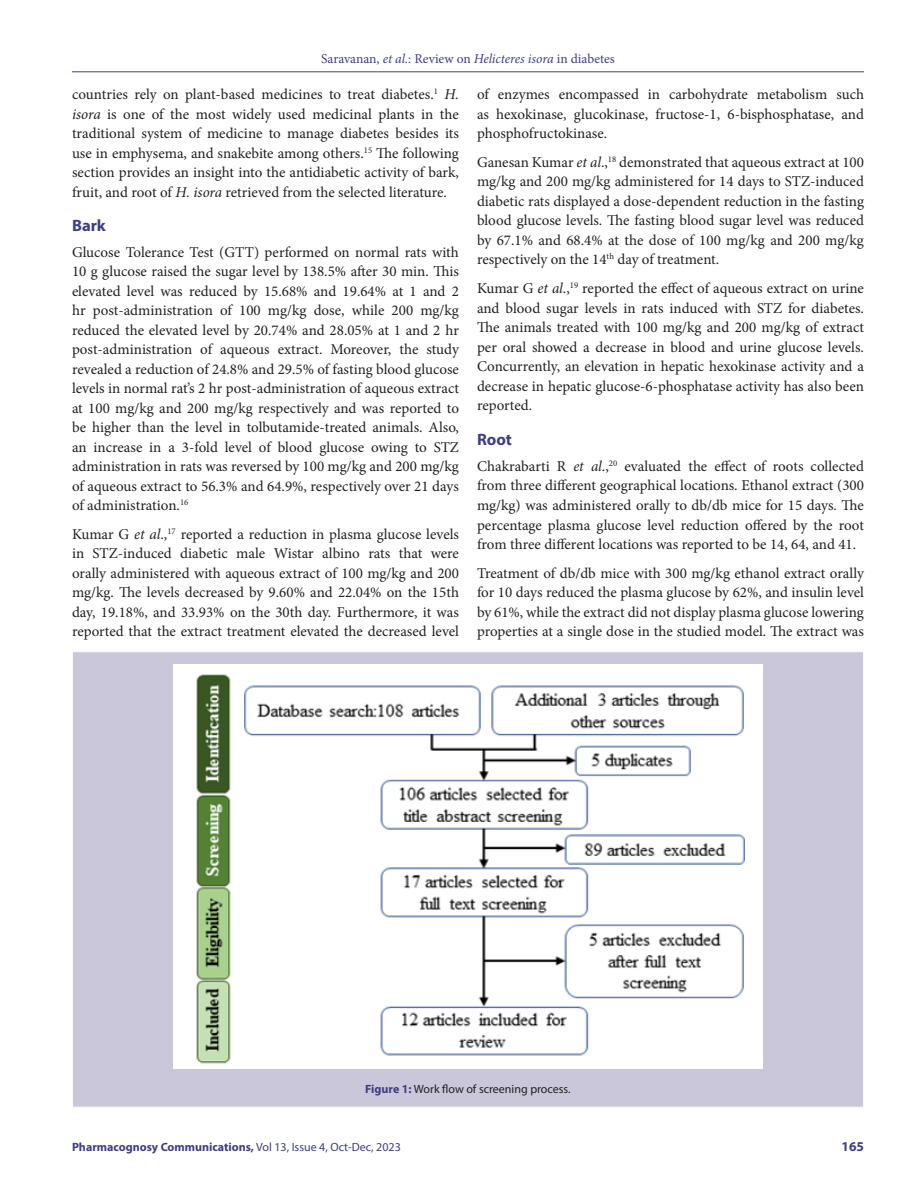
<style>
.page{position:relative;width:918px;height:1188px;background:#fff}
.page>*{position:absolute;margin:0;border:0;box-sizing:border-box;transform-origin:0 0}
.Heading_2{font:700 16.5px "Myriad Pro";color:#3e3e82}
.Body_text__FO{font:15px/19.5px "Minion Pro";color:#231f20;text-align:justify}
.Body_text{font:15px/19.5px "Minion Pro";color:#231f20;text-align:justify}
.t1{font:13.5px "Minion Pro";color:#3e3e82}
.t2{font:700 13.5px "Myriad Pro";color:#3e3e82}
.t3{font:700 12px "Myriad Pro";color:#3e3e82}
.FIG_Caption{font:12px "Myriad Pro";color:#231f20}
.s1{font-style:italic}
.s2{font-weight:700;color:#3e3e82}
.s3{font-weight:400}
</style>
<div class="page">
<hr style="left:72px;top:72px;width:792px;height:1px;background:#3e3e82">
<div style="left:72px;top:651px;width:792px;height:457px;background:#cac7db;border:1px solid #fff"></div>
<img style="left:174px;top:665px;width:588px;height:404px">
<p class="t1" style="left:321px;top:50px;width:295px">Saravanan, <span class="s1">et al.</span>: Review on <span class="s1">Helicteres isora</span> in diabetes</p>
<p class="Body_text__FO" style="left:72px;top:85px;width:389px">countries rely on plant-based medicines to treat diabetes.<sup>1</sup> <span class="s1">H. isora</span> is one of the most widely used medicinal plants in the traditional system of medicine to manage diabetes besides its use in emphysema, and snakebite among others.<sup>15</sup> The following section provides an insight into the antidiabetic activity of bark, fruit, and root of <span class="s1">H. isora</span> retrieved from the selected literature.</p>
<p class="Heading_2" style="left:72px;top:215px;width:35px">Bark</p>
<p class="Body_text__FO" style="left:72px;top:242px;width:389px">Glucose Tolerance Test (GTT) performed on normal rats with 10 g glucose raised the sugar level by 138.5% after 30 min. This elevated level was reduced by 15.68% and 19.64% at 1 and 2 hr post-administration of 100 mg/kg dose, while 200 mg/kg reduced the elevated level by 20.74% and 28.05% at 1 and 2 hr post-administration of aqueous extract. Moreover, the study revealed a reduction of 24.8% and 29.5% of fasting blood glucose levels in normal rat’s 2 hr post-administration of aqueous extract at 100 mg/kg and 200 mg/kg respectively and was reported to be higher than the level in tolbutamide-treated animals. Also, an increase in a 3-fold level of blood glucose owing to STZ administration in rats was reversed by 100 mg/kg and 200 mg/kg of aqueous extract to 56.3% and 64.9%, respectively over 21 days of administration.<sup>16</sup></p>
<p class="Body_text" style="left:72px;top:524px;width:389px">Kumar G <span class="s1">et al</span>.,<sup>17</sup> reported a reduction in plasma glucose levels in STZ-induced diabetic male Wistar albino rats that were orally administered with aqueous extract of 100 mg/kg and 200 mg/kg. The levels decreased by 9.60% and 22.04% on the 15th day, 19.18%, and 33.93% on the 30th day. Furthermore, it was reported that the extract treatment elevated the decreased level</p>
<p class="Body_text" style="left:477px;top:85px;width:389px">of enzymes encompassed in carbohydrate metabolism such as hexokinase, glucokinase, fructose-1, 6-bisphosphatase, and phosphofructokinase.</p>
<p class="Body_text" style="left:477px;top:152px;width:389px">Ganesan Kumar <span class="s1">et al</span>.,<sup>18</sup> demonstrated that aqueous extract at 100 mg/kg and 200 mg/kg administered for 14 days to STZ-induced diabetic rats displayed a dose-dependent reduction in the fasting blood glucose levels. The fasting blood sugar level was reduced by 67.1% and 68.4% at the dose of 100 mg/kg and 200 mg/kg respectively on the 14<sup>th</sup> day of treatment.</p>
<p class="Body_text" style="left:477px;top:279px;width:389px">Kumar G <span class="s1">et al</span>.,<sup>19</sup> reported the effect of aqueous extract on urine and blood sugar levels in rats induced with STZ for diabetes.<br>The animals treated with 100 mg/kg and 200 mg/kg of extract per oral showed a decrease in blood and urine glucose levels.<br>Concurrently, an elevation in hepatic hexokinase activity and a decrease in hepatic glucose-6-phosphatase activity has also been reported.</p>
<p class="Heading_2" style="left:477px;top:429px;width:36px">Root</p>
<p class="Body_text__FO" style="left:477px;top:456px;width:389px">Chakrabarti R <span class="s1">et al</span>.,<sup>20</sup> evaluated the effect of roots collected from three different geographical locations. Ethanol extract (300 mg/kg) was administered orally to db/db mice for 15 days. The percentage plasma glucose level reduction offered by the root from three different locations was reported to be 14, 64, and 41.</p>
<p class="Body_text" style="left:477px;top:563px;width:389px">Treatment of db/db mice with 300 mg/kg ethanol extract orally for 10 days reduced the plasma glucose by 62%, and insulin level by 61%, while the extract did not display plasma glucose lowering properties at a single dose in the studied model. The extract was</p>
<p class="FIG_Caption" style="left:365px;top:1081px;width:207px"><span class="s2">Figure 1:</span> Work flow of screening process.</p>
<p class="t3" style="left:72px;top:1139px;width:330px">Pharmacognosy Communications, <span class="s3">Vol 13, Issue 4, Oct-Dec, 2023</span></p>
<p class="t2" style="left:842px;top:1137px;width:24px">165</p>
</div>
